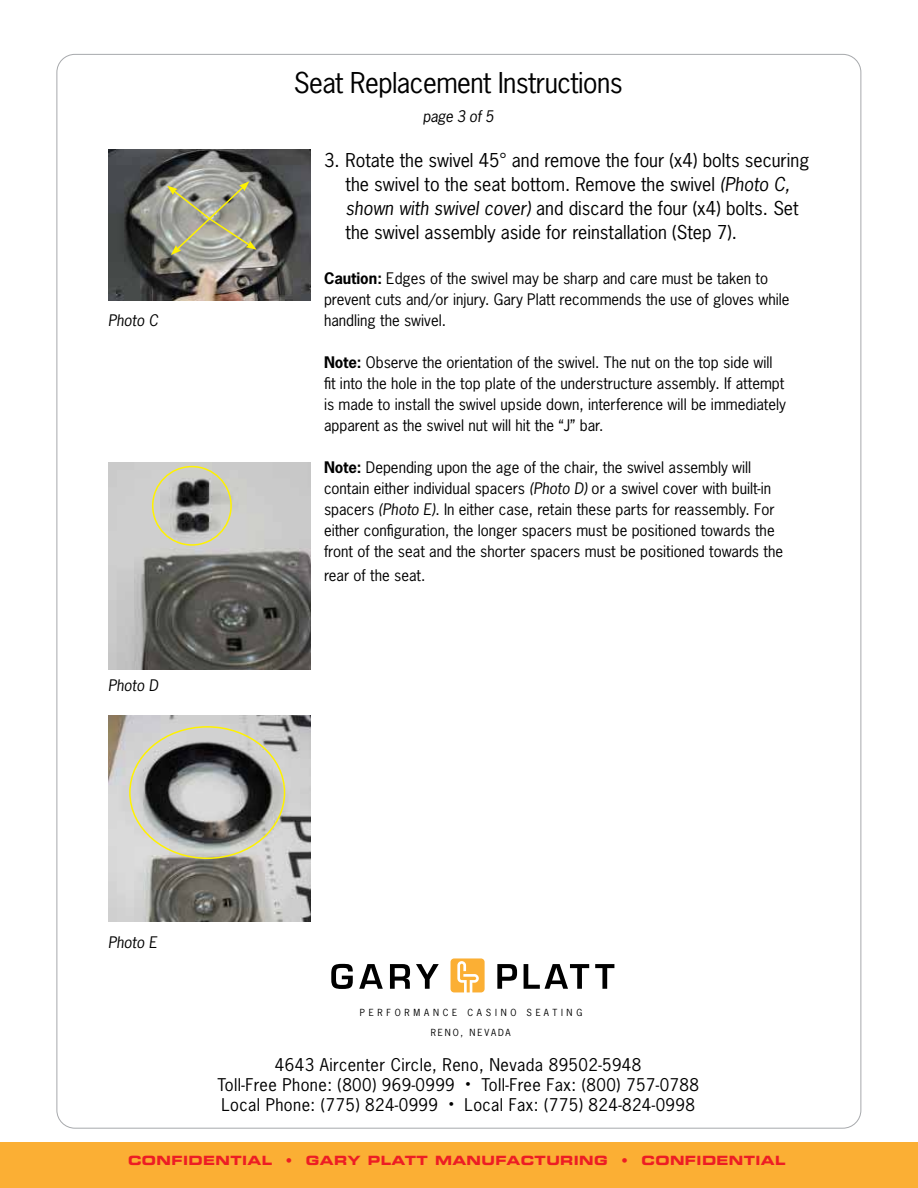
<style>
.page{position:relative;width:918px;height:1188px;background:#fff}
.page>*{position:absolute;margin:0;border:0;box-sizing:border-box;transform-origin:0 0}
.t1{font:27px "News Gothic Std";letter-spacing:-.02em;color:#000}
.t2{font:18px/24px "News Gothic Std";color:#000}
.t3{font:16.5px/19.8px "News Gothic Std";letter-spacing:.025em;color:#000;text-align:center}
.t4{font:15px/21px "News Gothic Std";color:#000}
.t5{font:italic 15px "News Gothic Std";color:#000}
.t6{font:12.75px "Eurostile Bold Extended Two";letter-spacing:.03em;color:#ed1d24}
.t7{font:9.3px "News Gothic";letter-spacing:.2em;color:#000}
.t8{font:9.15px "News Gothic";letter-spacing:.405em;color:#000}
.s1{font-style:italic}
.s2{font-weight:700}
</style>
<div class="page">
<div style="left:0;top:1143px;width:918px;height:45px;background:#fbaf34"></div>
<svg style="left:451px;top:958px;width:34px;height:34px"></svg>
<svg style="left:331px;top:964px;width:22px;height:25px"></svg>
<svg style="left:359px;top:964px;width:24px;height:25px"></svg>
<svg style="left:390px;top:964px;width:20px;height:25px"></svg>
<svg style="left:416px;top:964px;width:23px;height:25px"></svg>
<svg style="left:497px;top:964px;width:20px;height:25px"></svg>
<svg style="left:524px;top:964px;width:65px;height:25px"></svg>
<svg style="left:595px;top:964px;width:19px;height:25px"></svg>
<img style="left:108px;top:149px;width:203px;height:152px">
<img style="left:108px;top:463px;width:203px;height:206px">
<img style="left:108px;top:716px;width:203px;height:206px">
<svg style="left:167px;top:181px;width:90px;height:74px;background:#a9a994"></svg>
<div style="left:152px;top:466px;width:80px;height:80px;border:2px solid #fff200;border-radius:50%"></div>
<p class="t5" style="left:108px;top:310px;width:52px">Photo C</p>
<p class="t5" style="left:108px;top:676px;width:52px">Photo D</p>
<h1 class="t1" style="left:294px;top:65px;width:331px">Seat Replacement Instructions</h1>
<p class="t5" style="left:423px;top:106px;width:72px">page 3 of 5</p>
<p class="t2" style="left:346px;top:148px;width:465px;text-indent:-22px">3. Rotate the swivel 45° and remove the four (x4) bolts securing the swivel to the seat bottom. Remove the swivel <span class="s1">(Photo C, shown with swivel cover)</span> and discard the four (x4) bolts. Set the swivel assembly aside for reinstallation (Step 7).</p>
<p class="t4" style="left:324px;top:267px;width:467px"><span class="s2">Caution:</span> Edges of the swivel may be sharp and care must be taken to prevent cuts and/or injury. Gary Platt recommends the use of gloves while handling the swivel.</p>
<p class="t4" style="left:324px;top:351px;width:464px"><span class="s2">Note:</span> Observe the orientation of the swivel. The nut on the top side will fit into the hole in the top plate of the understructure assembly. If attempt is made to install the swivel upside down, interference will be immediately apparent as the swivel nut will hit the “J” bar.</p>
<p class="t4" style="left:324px;top:456px;width:461px"><span class="s2">Note:</span> Depending upon the age of the chair, the swivel assembly will contain either individual spacers <span class="s1">(Photo D)</span> or a swivel cover with built-in spacers <span class="s1">(Photo E)</span>. In either case, retain these parts for reassembly. For either configuration, the longer spacers must be positioned towards the front of the seat and the shorter spacers must be positioned towards the</p>
<p class="t4" style="left:324px;top:564px;width:103px">rear of the seat.</p>
<p class="t5" style="left:108px;top:933px;width:51px">Photo E</p>
<p class="t8" style="left:360px;top:1006px;width:224px">PERFORMANCE CASINO SEATING</p>
<p class="t7" style="left:431px;top:1026px;width:81px">RENO, NEVADA</p>
<p class="t3" style="left:217px;top:1055px;width:483px">4643 Aircenter Circle, Reno, Nevada 89502-5948<br>Toll-Free Phone: (800) 969-0999 <sup>•</sup> Toll-Free Fax: (800) 757-0788<br>Local Phone: (775) 824-0999 <sup>•</sup> Local Fax: (775) 824-824-0998</p>
<p class="t6" style="left:128px;top:1152px;width:659px">CONFIDENTIAL • GARY PLATT MANUFACTURING • CONFIDENTIAL</p>
</div>
